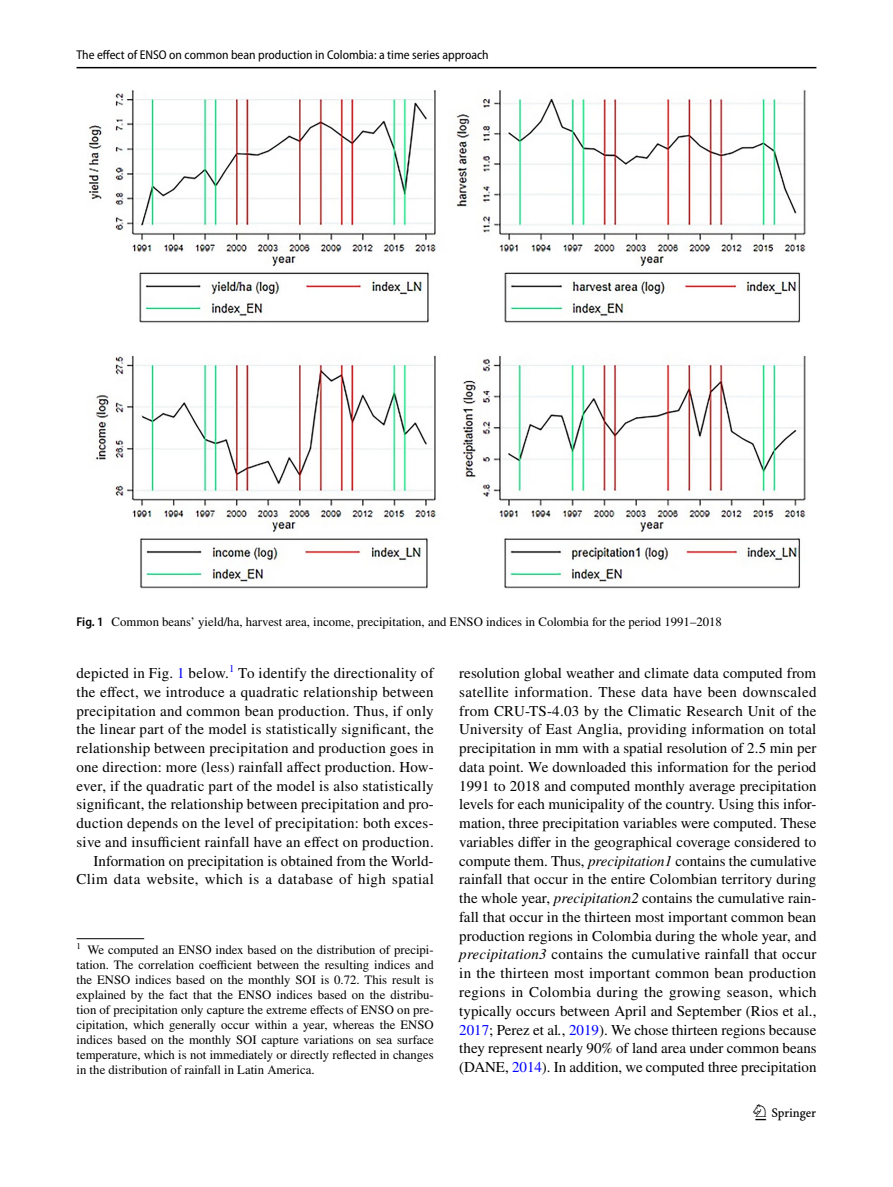
<style>
.page{position:relative;width:893px;height:1187px;background:#fff}
.page>*{position:absolute;margin:0;border:0;box-sizing:border-box;transform-origin:0 0}
.t1{font:22.5px "Springnew Regular 3";color:#000}
.t2{font:15px/18.8px "STIX";letter-spacing:.02em;color:#000;text-align:right}
.t3{font:12.75px/15px "STIX";color:#000;text-align:justify}
.t4{font:12.75px "Myriad Pro Semi Cn 3";color:#000}
.s1{font-family:"Myriad Pro";font-weight:600;font-stretch:semi-condensed}
.s2{color:#00f}
.s3{font-style:italic}
</style>
<div class="page">
<hr style="left:77px;top:67px;width:739px;height:1px;background:#000">
<img style="left:88px;top:90px;width:718px;height:499px">
<hr style="left:77px;top:938px;width:67px;height:1px;background:#000">
<p class="t4" style="left:77px;top:48px;width:414px">The effect of ENSO on common bean production in Colombia: a time series approach</p>
<p class="t3" style="left:77px;top:614px;width:647px"><span class="s1">Fig. 1</span> Common beans’ yield/ha, harvest area, income, precipitation, and ENSO indices in Colombia for the period 1991–2018</p>
<p class="t2" style="left:77px;top:664px;width:359px">depicted in Fig. <span class="s2">1</span> below.<sup>1</sup> To identify the directionality of the effect, we introduce a quadratic relationship between precipitation and common bean production. Thus, if only the linear part of the model is statistically significant, the relationship between precipitation and production goes in one direction: more (less) rainfall affect production. How&shy;ever, if the quadratic part of the model is also statistically significant, the relationship between precipitation and pro&shy;duction depends on the level of precipitation: both exces&shy;sive and insufficient rainfall have an effect on production.<br>Information on precipitation is obtained from the World-Clim data website, which is a database of high spatial</p>
<p class="t2" style="left:459px;top:664px;width:359px;text-align:justify">resolution global weather and climate data computed from satellite information. These data have been downscaled from CRU-TS-4.03 by the Climatic Research Unit of the University of East Anglia, providing information on total precipitation in mm with a spatial resolution of 2.5 min per data point. We downloaded this information for the period 1991 to 2018 and computed monthly average precipitation levels for each municipality of the country. Using this infor&shy;mation, three precipitation variables were computed. These variables differ in the geographical coverage considered to compute them. Thus, <span class="s3">precipitation1</span> contains the cumulative rainfall that occur in the entire Colombian territory during the whole year, <span class="s3">precipitation2</span> contains the cumulative rain&shy;fall that occur in the thirteen most important common bean production regions in Colombia during the whole year, and <span class="s3">precipitation3</span> contains the cumulative rainfall that occur in the thirteen most important common bean production regions in Colombia during the growing season, which typically occurs between April and September (Rios et al., <span class="s2">2017</span>; Perez et al<span class="s3">.</span>, <span class="s2">2019</span>). We chose thirteen regions because they represent nearly 90% of land area under common beans (DANE, <span class="s2">2014</span>). In addition, we computed three precipitation</p>
<p class="t3" style="left:77px;top:942px;width:359px"><sup>1</sup> We computed an ENSO index based on the distribution of precipi&shy;tation. The correlation coefficient between the resulting indices and the ENSO indices based on the monthly SOI is 0.72. This result is explained by the fact that the ENSO indices based on the distribu&shy;tion of precipitation only capture the extreme effects of ENSO on pre&shy;cipitation, which generally occur within a year, whereas the ENSO indices based on the monthly SOI capture variations on sea surface temperature, which is not immediately or directly reflected in changes in the distribution of rainfall in Latin America.</p>
<h1 class="t1" style="left:755px;top:1104px;width:62px">1 3</h1>
</div>
